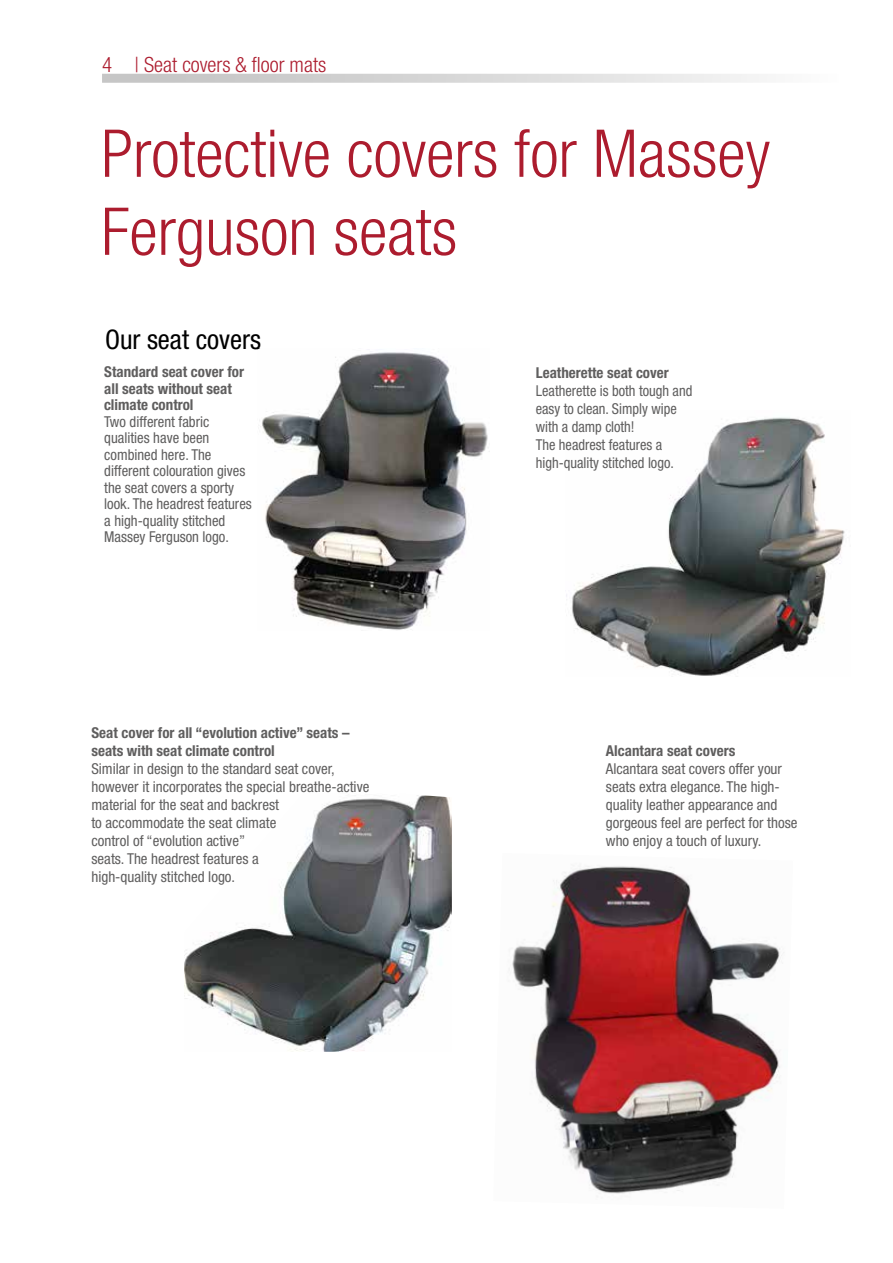
<style>
.page{position:relative;width:893px;height:1263px;background:#fff}
.page>*{position:absolute;margin:0;border:0;box-sizing:border-box;transform-origin:0 0}
.t1{font:300 condensed 66px/78px "Helvetica Neue";color:#ac1c2e}
.t2{font:condensed 27px "Helvetica Neue";color:#000}
.t3{font:300 condensed 21px "Helvetica Neue";color:#ac1c2e}
.t4{font:condensed 15px/18px "Helvetica Neue";color:#5f5e5e}
.t5{font:700 condensed 15px/16.5px "Helvetica Neue";color:#5f5e5e}
.t6{font:condensed 15px/18px "Helvetica Neue";color:#5f5e5e;scale:.96 1}
</style>
<div class="page">
<svg style="left:102px;top:74px;width:657px;height:9px;background:#d8d8d8"></svg>
<img style="left:184px;top:795px;width:268px;height:257px">
<img style="left:566px;top:417px;width:279px;height:259px">
<img style="left:259px;top:352px;width:230px;height:278px">
<img style="left:509px;top:866px;width:275px;height:328px">
<h3 class="t3" style="left:102px;top:53px;width:226px">4 | Seat covers &amp; floor mats</h3>
<h1 class="t1" style="left:101px;top:114px;width:670px">Protective covers for Massey<br>Ferguson seats</h1>
<h2 class="t2" style="left:105px;top:323px;width:158px">Our seat covers</h2>
<p class="t5" style="left:104px;top:363px;width:141px">Standard seat cover for all seats without seat climate control</p>
<p class="t4" style="left:104px;top:413px;width:149px;line-height:16.5px">Two different fabric qualities have been combined here. The different colouration gives the seat covers a sporty look. The headrest features a high-quality stitched<br>Massey Ferguson logo.</p>
<p class="t5" style="left:91px;top:723px;width:260px;line-height:18px">Seat cover for all “evolution active” seats – seats with seat climate control</p>
<p class="t4" style="left:91px;top:760px;width:280px">Similar in design to the standard seat cover, however it incorporates the special breathe-active material for the seat and backrest<br>to accommodate the seat climate<br>control of “evolution active”<br>seats. The headrest features a<br>high-quality stitched logo.</p>
<p class="t5" style="left:536px;top:364px;width:135px">Leatherette seat cover</p>
<p class="t6" style="left:536px;top:382px;width:165px">Leatherette is both tough and easy to clean. Simply wipe with a damp cloth!<br>The headrest features a high-quality stitched logo.</p>
<p class="t5" style="left:606px;top:742px;width:131px">Alcantara seat covers</p>
<p class="t4" style="left:606px;top:760px;width:193px">Alcantara seat covers offer your seats extra elegance. The high&shy;quality leather appearance and gorgeous feel are perfect for those who enjoy a touch of luxury.</p>
</div>
